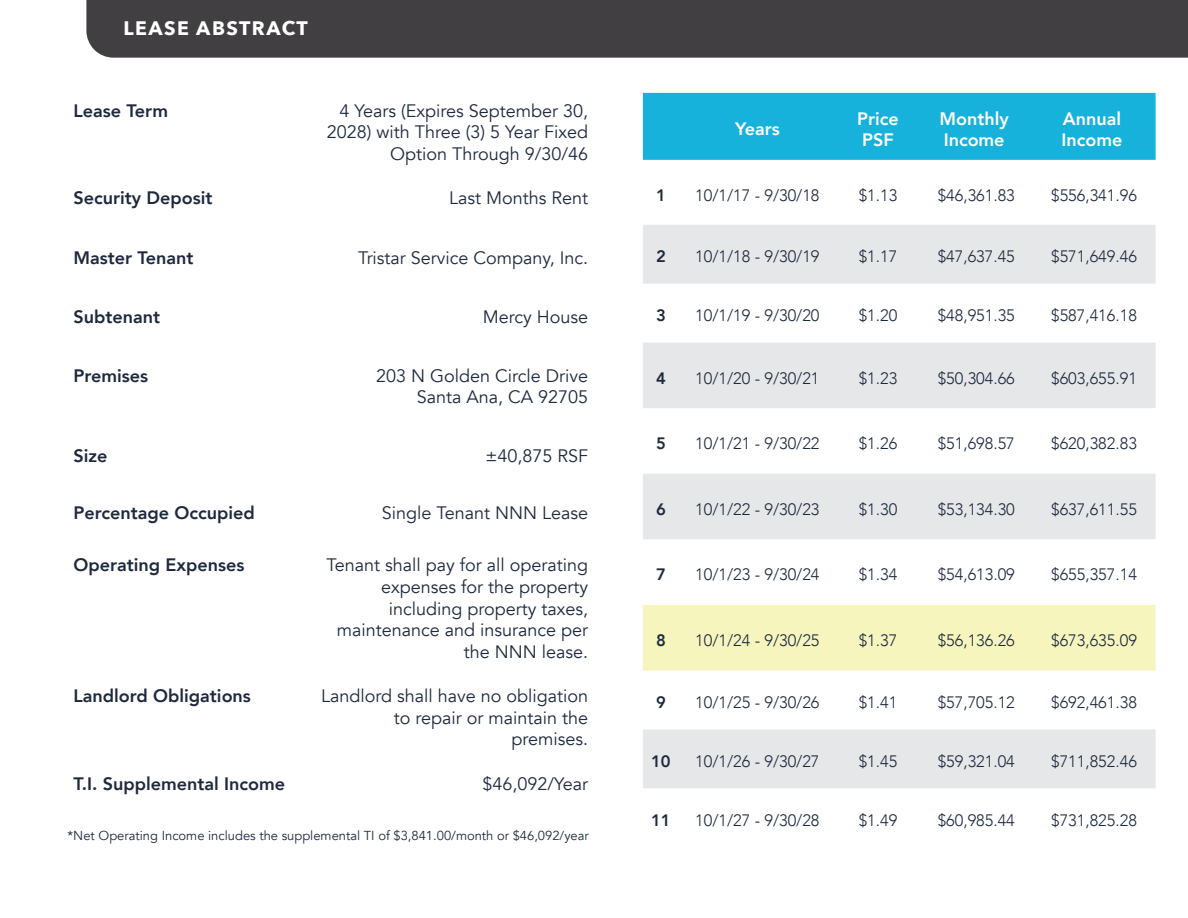
<style>
.page{position:relative;width:1188px;height:918px;background:#fff}
.page>*{position:absolute;margin:0;border:0;box-sizing:border-box;transform-origin:0 0}
.t1{font:700 19.5px "Avenir Next";letter-spacing:.075em;color:#fff}
.t2{font:18px/21.6px "Avenir";color:#1d2a3e;text-align:right}
.t3{font:800 18px "Avenir";color:#1d2a3e}
.t4{font:800 18px/21.6px "Avenir";color:#fff}
.t5{font:300 16.5px "Avenir";color:#1d2a3e}
.t6{font:800 16.5px "Avenir";color:#1d2a3e}
.t7{font:12.9px "Avenir";color:#1d2a3e}
</style>
<div class="page">
<div style="left:643px;top:93px;width:513px;height:67px;background:#16b2dc"></div>
<svg style="left:643px;top:225px;width:513px;height:563px"></svg>
<div style="left:643px;top:605px;width:513px;height:66px;background:#f5f5bd"></div>
<div style="left:86px;top:0;width:1102px;height:58px;background:#413f41"></div>
<p class="t1" style="left:123px;top:11px;width:186px">LEASE ABSTRACT</p>
<p class="t3" style="left:74px;top:97px;width:96px">Lease Term</p>
<p class="t2" style="left:327px;top:100px;width:263px">4 Years (Expires September 30,<br>2028) with Three (3) 5 Year Fixed<br>Option Through 9/30/46</p>
<p class="t3" style="left:74px;top:184px;width:141px">Security Deposit</p>
<p class="t2" style="left:449px;top:188px;width:141px">Last Months Rent</p>
<p class="t3" style="left:74px;top:243px;width:121px">Master Tenant</p>
<p class="t2" style="left:358px;top:247px;width:232px">Tristar Service Company, Inc.</p>
<p class="t3" style="left:74px;top:302px;width:88px">Subtenant</p>
<p class="t2" style="left:483px;top:306px;width:107px">Mercy House</p>
<p class="t3" style="left:74px;top:361px;width:76px">Premises</p>
<p class="t2" style="left:376px;top:365px;width:214px">203 N Golden Circle Drive</p>
<p class="t2" style="left:417px;top:386px;width:173px">Santa Ana, CA 92705</p>
<p class="t3" style="left:74px;top:442px;width:36px">Size</p>
<p class="t2" style="left:485px;top:445px;width:104px">±40,875 RSF</p>
<p class="t3" style="left:74px;top:498px;width:183px">Percentage Occupied</p>
<p class="t2" style="left:382px;top:502px;width:208px">Single Tenant NNN Lease</p>
<p class="t3" style="left:74px;top:551px;width:173px">Operating Expenses</p>
<p class="t2" style="left:326px;top:555px;width:263px">Tenant shall pay for all operating expenses for the property including property taxes, maintenance and insurance per the NNN lease.</p>
<p class="t3" style="left:74px;top:682px;width:179px">Landlord Obligations</p>
<p class="t2" style="left:321px;top:685px;width:269px">Landlord shall have no obligation to repair or maintain the premises.</p>
<p class="t3" style="left:74px;top:769px;width:213px">T.I. Supplemental Income</p>
<p class="t2" style="left:482px;top:773px;width:107px">$46,092/Year</p>
<p class="t7" style="left:68px;top:828px;width:523px">*Net Operating Income includes the supplemental TI of $3,841.00/month or $46,092/year</p>
<p class="t4" style="left:735px;top:118px;width:46px">Years</p>
<p class="t4" style="left:857px;top:108px;width:43px">Price<br>PSF</p>
<p class="t4" style="left:939px;top:108px;width:71px">Monthly</p>
<p class="t4" style="left:944px;top:129px;width:62px">Income</p>
<p class="t4" style="left:1063px;top:108px;width:60px">Annual</p>
<p class="t4" style="left:1061px;top:129px;width:62px">Income</p>
<p class="t6" style="left:656px;top:182px;width:11px">1</p>
<p class="t5" style="left:695px;top:185px;width:126px">10/1/17 - 9/30/18</p>
<p class="t5" style="left:859px;top:185px;width:40px">$1.13</p>
<p class="t5" style="left:938px;top:185px;width:79px">$46,361.83</p>
<p class="t5" style="left:1051px;top:185px;width:87px">$556,341.96</p>
<p class="t6" style="left:656px;top:244px;width:11px">2</p>
<p class="t5" style="left:695px;top:247px;width:126px">10/1/18 - 9/30/19</p>
<p class="t5" style="left:859px;top:247px;width:40px">$1.17</p>
<p class="t5" style="left:938px;top:247px;width:79px">$47,637.45</p>
<p class="t5" style="left:1051px;top:247px;width:87px">$571,649.46</p>
<p class="t6" style="left:656px;top:303px;width:11px">3</p>
<p class="t5" style="left:695px;top:306px;width:126px">10/1/19 - 9/30/20</p>
<p class="t5" style="left:859px;top:306px;width:40px">$1.20</p>
<p class="t5" style="left:938px;top:306px;width:79px">$48,951.35</p>
<p class="t5" style="left:1051px;top:306px;width:87px">$587,416.18</p>
<p class="t6" style="left:656px;top:365px;width:11px">4</p>
<p class="t5" style="left:695px;top:368px;width:126px">10/1/20 - 9/30/21</p>
<p class="t5" style="left:859px;top:368px;width:40px">$1.23</p>
<p class="t5" style="left:938px;top:368px;width:79px">$50,304.66</p>
<p class="t5" style="left:1051px;top:368px;width:87px">$603,655.91</p>
<p class="t6" style="left:656px;top:431px;width:11px">5</p>
<p class="t5" style="left:695px;top:434px;width:126px">10/1/21 - 9/30/22</p>
<p class="t5" style="left:859px;top:434px;width:40px">$1.26</p>
<p class="t5" style="left:938px;top:434px;width:79px">$51,698.57</p>
<p class="t5" style="left:1051px;top:434px;width:87px">$620,382.83</p>
<p class="t6" style="left:656px;top:496px;width:11px">6</p>
<p class="t5" style="left:695px;top:499px;width:126px">10/1/22 - 9/30/23</p>
<p class="t5" style="left:859px;top:499px;width:40px">$1.30</p>
<p class="t5" style="left:938px;top:499px;width:79px">$53,134.30</p>
<p class="t5" style="left:1051px;top:499px;width:87px">$637,611.55</p>
<p class="t6" style="left:656px;top:562px;width:11px">7</p>
<p class="t5" style="left:695px;top:565px;width:126px">10/1/23 - 9/30/24</p>
<p class="t5" style="left:859px;top:565px;width:40px">$1.34</p>
<p class="t5" style="left:938px;top:565px;width:79px">$54,613.09</p>
<p class="t5" style="left:1051px;top:565px;width:87px">$655,357.14</p>
<p class="t6" style="left:656px;top:627px;width:11px">8</p>
<p class="t5" style="left:695px;top:631px;width:126px">10/1/24 - 9/30/25</p>
<p class="t5" style="left:859px;top:631px;width:40px">$1.37</p>
<p class="t5" style="left:938px;top:631px;width:79px">$56,136.26</p>
<p class="t5" style="left:1051px;top:631px;width:87px">$673,635.09</p>
<p class="t6" style="left:656px;top:690px;width:11px">9</p>
<p class="t5" style="left:695px;top:693px;width:126px">10/1/25 - 9/30/26</p>
<p class="t5" style="left:859px;top:693px;width:40px">$1.41</p>
<p class="t5" style="left:938px;top:693px;width:79px">$57,705.12</p>
<p class="t5" style="left:1051px;top:693px;width:87px">$692,461.38</p>
<p class="t6" style="left:651px;top:749px;width:21px">10</p>
<p class="t5" style="left:695px;top:752px;width:126px">10/1/26 - 9/30/27</p>
<p class="t5" style="left:859px;top:752px;width:40px">$1.45</p>
<p class="t5" style="left:938px;top:752px;width:79px">$59,321.04</p>
<p class="t5" style="left:1051px;top:752px;width:87px">$711,852.46</p>
<p class="t6" style="left:651px;top:807px;width:21px">11</p>
<p class="t5" style="left:695px;top:811px;width:126px">10/1/27 - 9/30/28</p>
<p class="t5" style="left:859px;top:811px;width:40px">$1.49</p>
<p class="t5" style="left:938px;top:811px;width:79px">$60,985.44</p>
<p class="t5" style="left:1051px;top:811px;width:87px">$731,825.28</p>
</div>
